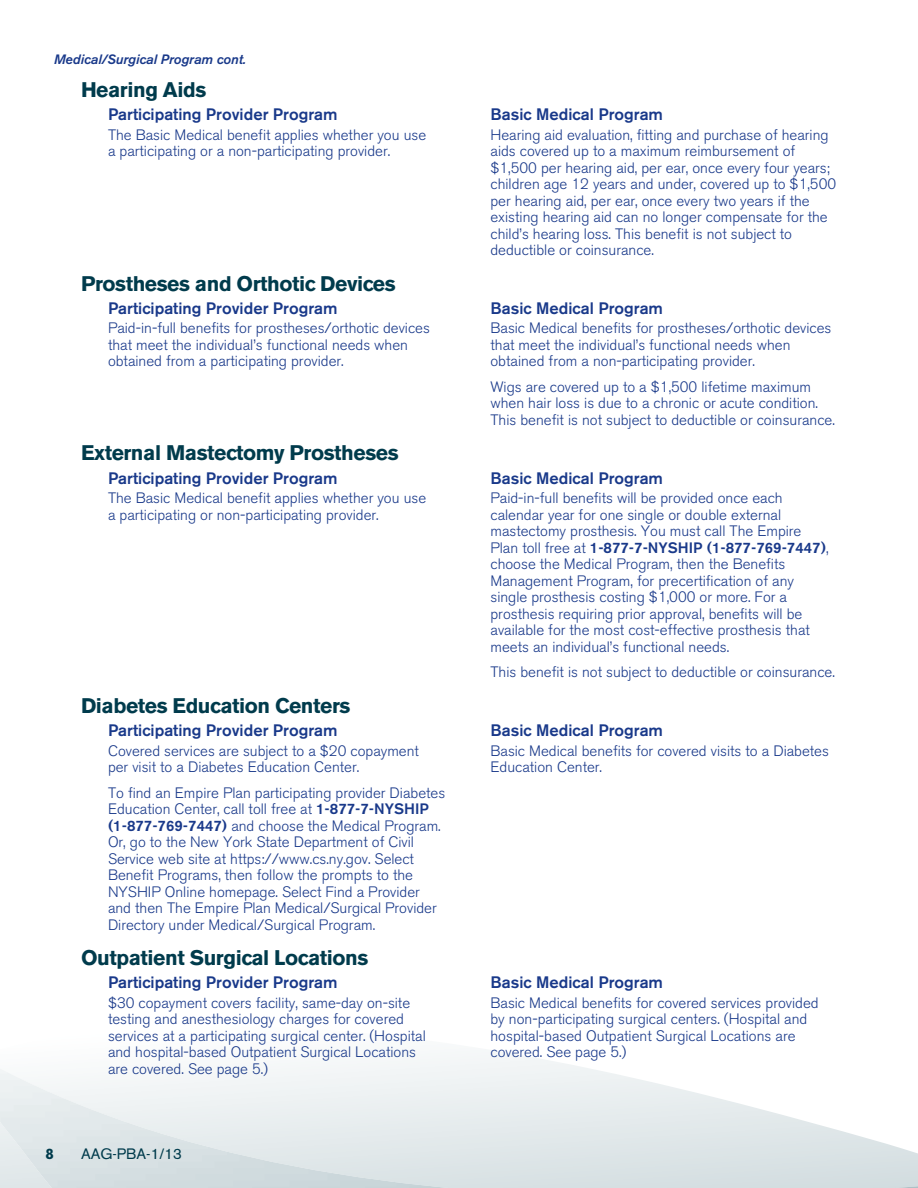
<style>
.page{position:relative;width:918px;height:1188px;background:#fff}
.page>*{position:absolute;margin:0;border:0;box-sizing:border-box;transform-origin:0 0}
.t1{font:700 21px "Akzidenz Grotesk BE";letter-spacing:-.02em;color:#003b4c}
.t2{font:500 16.5px "Akzidenz Grotesk BE";color:#19398a}
.t3{font:300 15px/16.5px "Akzidenz Grotesk BE";color:#19398a}
.t4{font:15px "Akzidenz Grotesk BE";color:#003b4c}
.t5{font:700 15px "Akzidenz Grotesk BE";color:#003b4c}
.t6{font:italic 500 13.5px "Akzidenz Grotesk BE";color:#19398a}
.s1{font-weight:500}
</style>
<div class="page">
<svg style="left:402px;top:1053px;width:147px;height:8px"></svg>
<p class="t6" style="left:54px;top:52px;width:194px">Medical/Surgical Program cont.</p>
<h1 class="t1" style="left:81px;top:77px;width:127px">Hearing Aids</h1>
<p class="t2" style="left:108px;top:104px;width:231px">Participating Provider Program</p>
<p class="t3" style="left:108px;top:127px;width:320px">The Basic Medical benefit applies whether you use a participating or a non-participating provider.</p>
<h1 class="t1" style="left:81px;top:271px;width:316px">Prostheses and Orthotic Devices</h1>
<p class="t2" style="left:108px;top:298px;width:231px">Participating Provider Program</p>
<p class="t3" style="left:108px;top:320px;width:323px">Paid-in-full benefits for prostheses/orthotic devices that meet the individual’s functional needs when obtained from a participating provider.</p>
<h1 class="t1" style="left:81px;top:441px;width:319px">External Mastectomy Prostheses</h1>
<p class="t2" style="left:108px;top:468px;width:231px">Participating Provider Program</p>
<p class="t3" style="left:108px;top:490px;width:320px">The Basic Medical benefit applies whether you use a participating or non-participating provider.</p>
<h1 class="t1" style="left:81px;top:693px;width:271px">Diabetes Education Centers</h1>
<p class="t2" style="left:108px;top:720px;width:231px">Participating Provider Program</p>
<p class="t3" style="left:108px;top:742px;width:312px">Covered services are subject to a $20 copayment per visit to a Diabetes Education Center.</p>
<p class="t3" style="left:108px;top:784px;width:339px">To find an Empire Plan participating provider Diabetes Education Center, call toll free at <span class="s1">1-877-7-NYSHIP (1-877-769-7447)</span> and choose the Medical Program.<br>Or, go to the New York State Department of Civil Service web site at https://www.cs.ny.gov. Select Benefit Programs, then follow the prompts to the NYSHIP Online homepage. Select Find a Provider and then The Empire Plan Medical/Surgical Provider Directory under Medical/Surgical Program.</p>
<h1 class="t1" style="left:81px;top:945px;width:289px">Outpatient Surgical Locations</h1>
<p class="t2" style="left:108px;top:972px;width:231px">Participating Provider Program</p>
<p class="t3" style="left:108px;top:995px;width:319px">$30 copayment covers facility, same-day on-site testing and anesthesiology charges for covered services at a participating surgical center. (Hospital and hospital-based Outpatient Surgical Locations are covered. See page 5.)</p>
<p class="t5" style="left:46px;top:1145px;width:10px">8</p>
<p class="t4" style="left:81px;top:1145px;width:102px">AAG-PBA-1/13</p>
<p class="t2" style="left:490px;top:104px;width:174px">Basic Medical Program</p>
<p class="t3" style="left:490px;top:127px;width:347px">Hearing aid evaluation, fitting and purchase of hearing aids covered up to a maximum reimbursement of $1,500 per hearing aid, per ear, once every four years; children age 12 years and under, covered up to $1,500 per hearing aid, per ear, once every two years if the existing hearing aid can no longer compensate for the child’s hearing loss. This benefit is not subject to deductible or coinsurance.</p>
<p class="t2" style="left:490px;top:298px;width:174px">Basic Medical Program</p>
<p class="t3" style="left:490px;top:320px;width:342px">Basic Medical benefits for prostheses/orthotic devices that meet the individual’s functional needs when obtained from a non-participating provider.</p>
<p class="t3" style="left:490px;top:379px;width:346px">Wigs are covered up to a $1,500 lifetime maximum when hair loss is due to a chronic or acute condition.<br>This benefit is not subject to deductible or coinsurance.</p>
<p class="t2" style="left:490px;top:468px;width:174px">Basic Medical Program</p>
<p class="t3" style="left:490px;top:490px;width:340px">Paid-in-full benefits will be provided once each calendar year for one single or double external mastectomy prosthesis. You must call The Empire Plan toll free at <span class="s1">1-877-7-NYSHIP (1-877-769-7447)</span>, choose the Medical Program, then the Benefits Management Program, for precertification of any single prosthesis costing $1,000 or more. For a prosthesis requiring prior approval, benefits will be available for the most cost-effective prosthesis that meets an individual’s functional needs.</p>
<p class="t3" style="left:490px;top:664px;width:346px">This benefit is not subject to deductible or coinsurance.</p>
<p class="t2" style="left:490px;top:720px;width:174px">Basic Medical Program</p>
<p class="t3" style="left:490px;top:742px;width:340px">Basic Medical benefits for covered visits to a Diabetes<br>Education Center.</p>
<p class="t2" style="left:490px;top:972px;width:174px">Basic Medical Program</p>
<p class="t3" style="left:490px;top:995px;width:330px">Basic Medical benefits for covered services provided by non-participating surgical centers. (Hospital and hospital-based Outpatient Surgical Locations are covered. See page 5.)</p>
</div>
